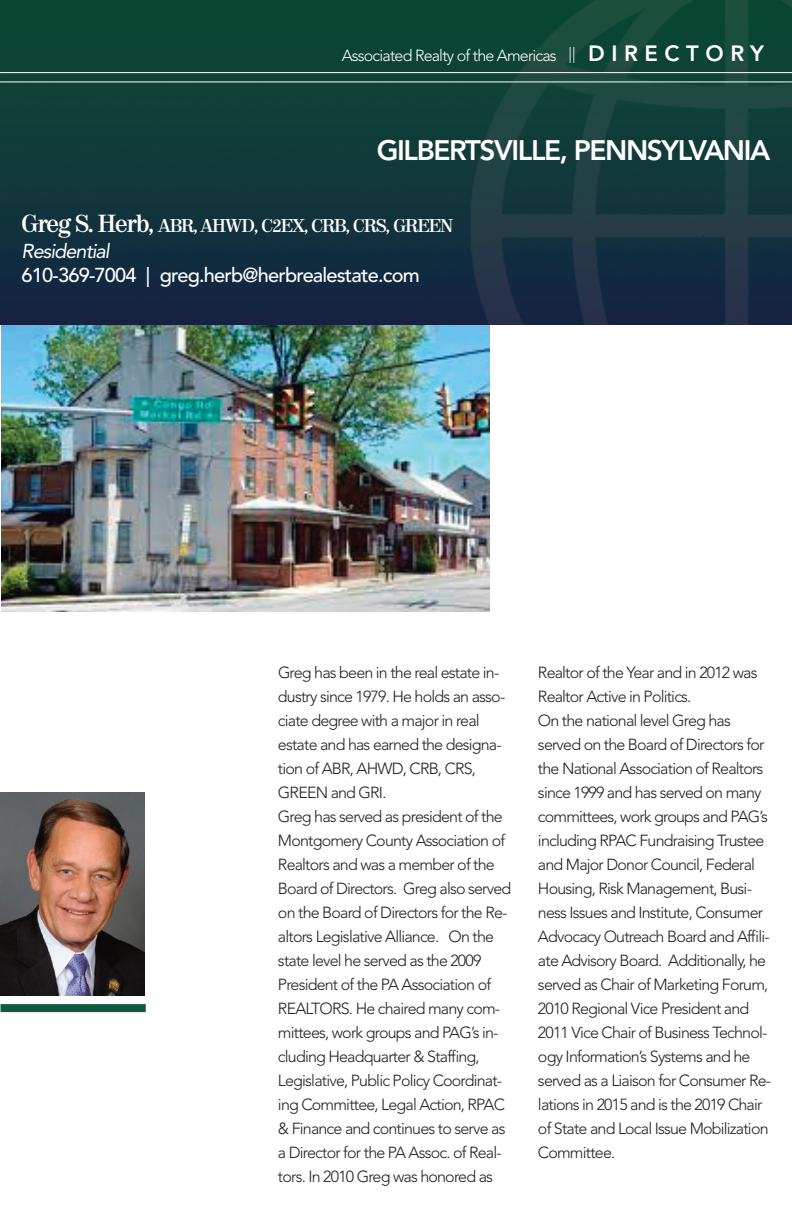
<style>
.page{position:relative;width:792px;height:1224px;background:#fff}
.page>*{position:absolute;margin:0;border:0;box-sizing:border-box;transform-origin:0 0}
.t1{font:800 28px "Avenir LT Std";letter-spacing:-.05em;color:#fff}
.t2{font:500 20px "Avenir LT Std";letter-spacing:-.04em;color:#fff}
.t3{font:italic 20px "Avenir LT Std";letter-spacing:-.05em;color:#fff}
.t4{font:700 18px "Valencia";letter-spacing:-.025em;color:#fff}
.t5{font:300 16px/24px "Avenir LT Std";letter-spacing:-.05em;color:#231f20}
.t6{font:300 16px "Avenir LT Std";letter-spacing:-.05em;color:#fff}
.s1{font-weight:800;font-size:22px}
.s2{font-size:24px}
</style>
<div class="page">
<img style="left:2px;top:325px;width:487px;height:287px">
<img style="left:0;top:0;width:792px;height:325px">
<hr style="left:2px;top:321px;width:487px;height:4px;background:#152241">
<hr style="left:0;top:72px;width:792px;height:1px;background:#fff">
<hr style="left:0;top:82px;width:792px;height:1px;background:#fff">
<div style="left:1px;top:1004px;width:145px;height:8px;background:#105941"></div>
<img style="left:1px;top:793px;width:144px;height:203px">
<p class="t6" style="left:342px;top:49px;width:424px">Associated Realty of the Americas || <span class="s1">D I R E C T O R Y</span></p>
<h1 class="t1" style="left:377px;top:139px;width:395px">GILBERTSVILLE, PENNSYLVANIA</h1>
<p class="t4" style="left:22px;top:219px;width:433px"><span class="s2">Greg S. Herb,</span> ABR, AHWD, C2EX, CRB, CRS, GREEN</p>
<p class="t3" style="left:22px;top:243px;width:90px">Residential</p>
<p class="t2" style="left:22px;top:267px;width:400px">610-369-7004 | greg.herb@herbrealestate.com</p>
<p class="t5" style="left:278px;top:662px;width:235px">Greg has been in the real estate in&shy;dustry since 1979. He holds an asso&shy;ciate degree with a major in real estate and has earned the designa&shy;tion of ABR, AHWD, CRB, CRS,<br>GREEN and GRI.<br>Greg has served as president of the<br>Montgomery County Association of<br>Realtors and was a member of the<br>Board of Directors. Greg also served on the Board of Directors for the Re&shy;altors Legislative Alliance. On the state level he served as the 2009<br>President of the PA Association of<br>REALTORS. He chaired many com&shy;mittees, work groups and PAG’s in&shy;cluding Headquarter &amp; Staffing,<br>Legislative, Public Policy Coordinat&shy;ing Committee, Legal Action, RPAC &amp; Finance and continues to serve as a Director for the PA Assoc. of Real&shy;tors. In 2010 Greg was honored as</p>
<p class="t5" style="left:538px;top:662px;width:235px">Realtor of the Year and in 2012 was Realtor Active in Politics.<br>On the national level Greg has served on the Board of Directors for the National Association of Realtors since 1999 and has served on many committees, work groups and PAG’s including RPAC Fundraising Trustee and Major Donor Council, Federal Housing, Risk Management, Busi&shy;ness Issues and Institute, Consumer Advocacy Outreach Board and Affili&shy;ate Advisory Board. Additionally, he served as Chair of Marketing Forum, 2010 Regional Vice President and 2011 Vice Chair of Business Technol&shy;ogy Information’s Systems and he served as a Liaison for Consumer Re&shy;lations in 2015 and is the 2019 Chair of State and Local Issue Mobilization Committee.</p>
</div>
